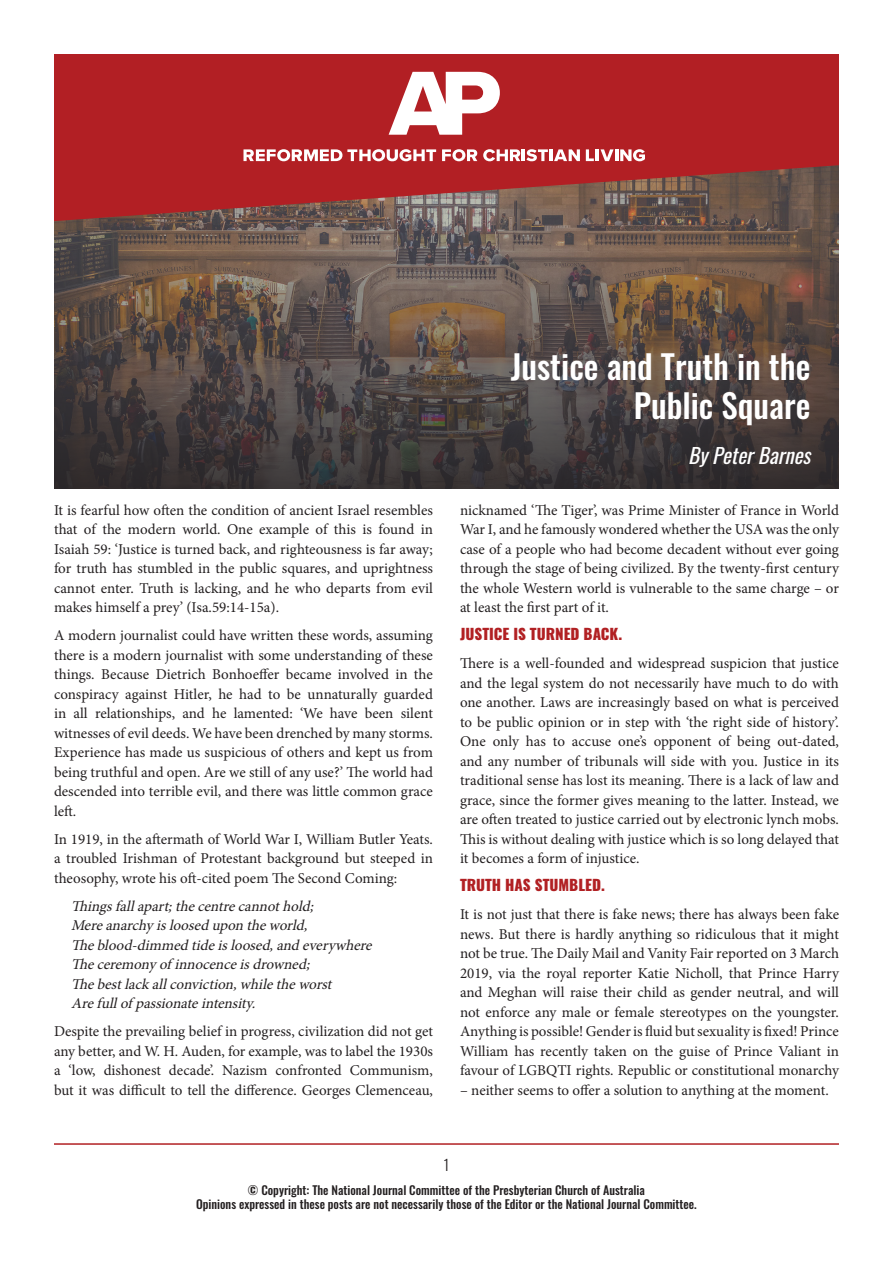
<style>
.page{position:relative;width:893px;height:1263px;background:#fff}
.page>*{position:absolute;margin:0;border:0;box-sizing:border-box;transform-origin:0 0}
.t1{font:500 33px/39.6px "Oswald";color:#fff;text-align:right}
.t2{font:italic 21px "Oswald";color:#fff}
.t3{font:15px/19.5px "Minion Pro";color:#231f20;text-align:justify}
.t4{font:italic 15px "Minion Pro";color:#231f20}
.t5{font:800 15px "Oswald";color:#b12023}
.t6{font:300 15px "Oswald";color:#231f20}
.t7{font:500 12px "Oswald";color:#231f20}
</style>
<div class="page">
<img style="left:54px;top:221px;width:785px;height:267px">
<svg style="left:54px;top:54px;width:785px;height:167px;background:#a62a2d"></svg>
<svg style="left:389px;top:72px;width:111px;height:63px"></svg>
<svg style="left:243px;top:149px;width:193px;height:12px"></svg>
<svg style="left:442px;top:149px;width:35px;height:12px"></svg>
<svg style="left:483px;top:149px;width:97px;height:12px"></svg>
<svg style="left:586px;top:149px;width:59px;height:12px"></svg>
<hr style="left:54px;top:1143px;width:785px;height:2px;background:#b12023">
<p class="t3" style="left:54px;top:500px;width:381px">It is fearful how often the condition of ancient Israel resembles that of the modern world. One example of this is found in Isaiah 59: ‘Justice is turned back, and righteousness is far away; for truth has stumbled in the public squares, and uprightness cannot enter. Truth is lacking, and he who departs from evil makes himself a prey’ (Isa.59:14-15a).</p>
<p class="t3" style="left:54px;top:626px;width:380px">A modern journalist could have written these words, assuming there is a modern journalist with some understanding of these things. Because Dietrich Bonhoeffer became involved in the conspiracy against Hitler, he had to be unnaturally guarded in all relationships, and he lamented: ‘We have been silent witnesses of evil deeds. We have been drenched by many storms.<br>Experience has made us suspicious of others and kept us from being truthful and open. Are we still of any use?’ The world had descended into terrible evil, and there was little common grace left.</p>
<p class="t3" style="left:54px;top:829px;width:381px">In 1919, in the aftermath of World War I, William Butler Yeats. a troubled Irishman of Protestant background but steeped in theosophy, wrote his oft-cited poem The Second Coming:</p>
<p class="t4" style="left:71px;top:896px;width:248px">Thingsfallapart;thecentrecannothold;</p>
<p class="t4" style="left:71px;top:915px;width:242px">Mereanarchyisloosedupon theworld,</p>
<p class="t4" style="left:71px;top:935px;width:306px">Theblood-dimmedtideisloosed,andeverywhere</p>
<p class="t4" style="left:71px;top:954px;width:244px">Theceremonyof innocenceisdrowned;</p>
<p class="t4" style="left:71px;top:974px;width:266px">Thebestlackallconviction,whiletheworst</p>
<p class="t4" style="left:71px;top:993px;width:190px">Arefullof passionateintensity.</p>
<p class="t3" style="left:54px;top:1022px;width:381px">Despite the prevailing belief in progress, civilization did not get any better, and W. H. Auden, for example, was to label the 1930s a ‘low, dishonest decade’. Nazism confronted Communism, but it was difficult to tell the difference. Georges Clemenceau,</p>
<p class="t1" style="left:511px;top:348px;width:301px">Justice and Truth in the<br>Public Square</p>
<p class="t2" style="left:688px;top:436px;width:131px">ByPeterBarnes</p>
<p class="t3" style="left:460px;top:500px;width:380px">nicknamed ‘The Tiger’, was Prime Minister of France in World War I, and he famously wondered whether the USA was the only case of a people who had become decadent without ever going through the stage of being civilized. By the twenty-first century the whole Western world is vulnerable to the same charge – or at least the first part of it.</p>
<p class="t5" style="left:460px;top:626px;width:164px">JUSTICE IS TURNED BACK.</p>
<p class="t3" style="left:460px;top:654px;width:380px">There is a well-founded and widespread suspicion that justice and the legal system do not necessarily have much to do with one another. Laws are increasingly based on what is perceived to be public opinion or in step with ‘the right side of history’.<br>One only has to accuse one’s opponent of being out-dated, and any number of tribunals will side with you. Justice in its traditional sense has lost its meaning. There is a lack of law and grace, since the former gives meaning to the latter. Instead, we are often treated to justice carried out by electronic lynch mobs.<br>This is without dealing with justice which is so long delayed that it becomes a form of injustice.</p>
<p class="t5" style="left:460px;top:877px;width:147px">TRUTH HAS STUMBLED.</p>
<p class="t3" style="left:460px;top:905px;width:381px">It is not just that there is fake news; there has always been fake news. But there is hardly anything so ridiculous that it might not be true. The Daily Mail and Vanity Fair reported on 3 March 2019, via the royal reporter Katie Nicholl, that Prince Harry and Meghan will raise their child as gender neutral, and will not enforce any male or female stereotypes on the youngster.<br>Anything is possible! Gender is fluid but sexuality is fixed! Prince William has recently taken on the guise of Prince Valiant in favour of LGBQTI rights. Republic or constitutional monarchy</p>
<p class="t3" style="left:460px;top:1080px;width:370px">– neither seems to offer a solution to anything at the moment.</p>
<p class="t6" style="left:444px;top:1152px;width:7px">1</p>
<p class="t7" style="left:248px;top:1183px;width:398px">© Copyright: The National Journal Committee of the Presbyterian Church of Australia</p>
<p class="t7" style="left:196px;top:1198px;width:502px">Opinions expressed in these posts are not necessarily those of the Editor or the National Journal Committee.</p>
</div>
